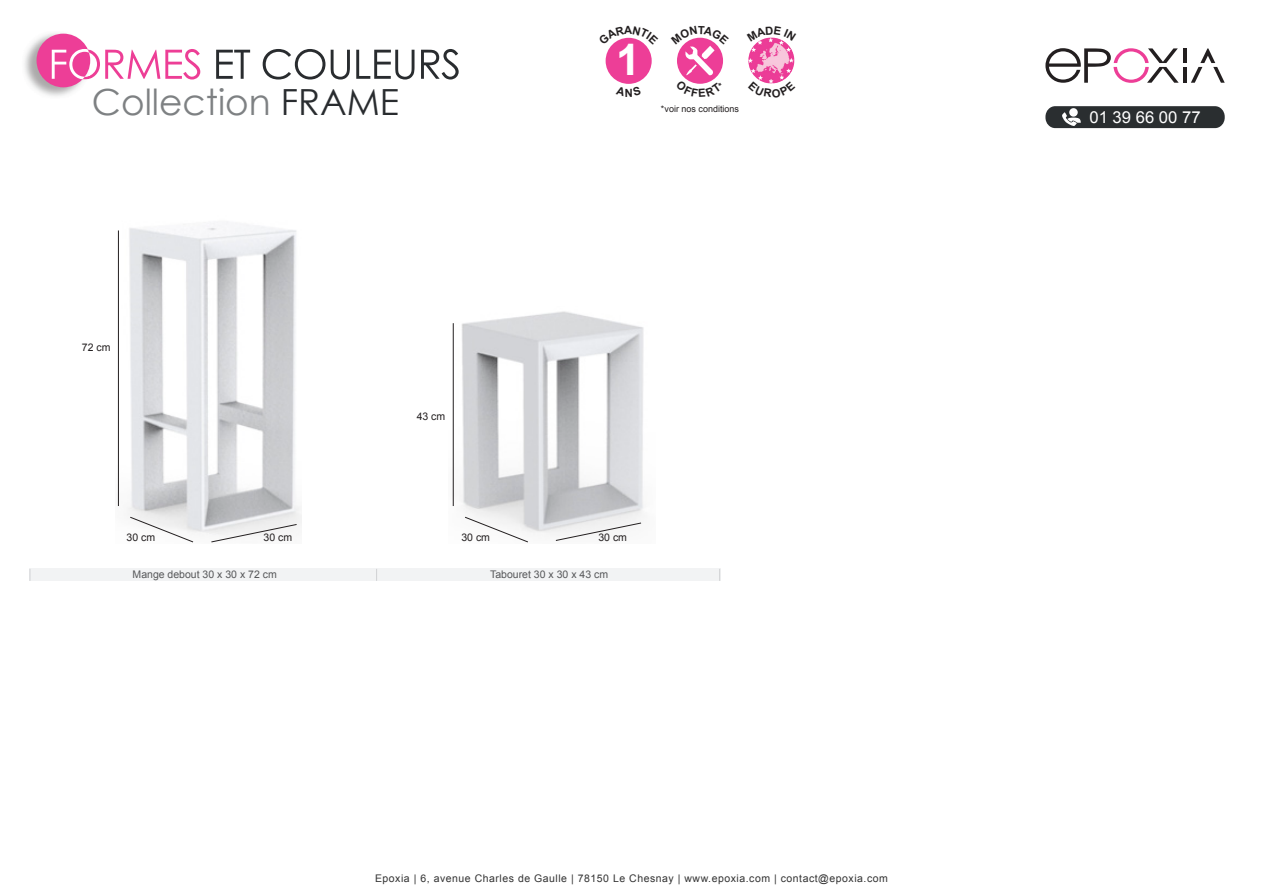
<style>
.page{position:relative;width:1263px;height:893px;background:#fff}
.page>*{position:absolute;margin:0;border:0;box-sizing:border-box;transform-origin:0 0}
.t1{font:700 43.5px "Arial";color:#fff}
.t2{font:36px "Century Gothic";color:#7e8183}
.t3{font:16.5px "Arial";color:#fff}
.t4{font:10.5px "Arial";letter-spacing:.05em;color:#333}
.t5{font:10.5px "Arial";color:#57585a}
.t6{font:10.5px "Arial";color:#231f20}
.t7{font:9px "Arial";color:#231f20}
.s1{color:#292c2f}
</style>
<div class="page">
<img style="left:452px;top:311px;width:192px;height:224px">
<img style="left:117px;top:222px;width:185px;height:312px">
<div style="left:29px;top:569px;width:691px;height:12px;background:#f2f3f4"></div>
<svg style="left:216px;top:50px;width:34px;height:29px"></svg>
<svg style="left:263px;top:49px;width:62px;height:31px"></svg>
<svg style="left:331px;top:50px;width:19px;height:30px"></svg>
<svg style="left:356px;top:50px;width:58px;height:30px"></svg>
<svg style="left:421px;top:49px;width:38px;height:31px"></svg>
<img style="left:24px;top:33px;width:64px;height:63px">
<div style="left:37px;top:34px;width:53px;height:53px;background:#ed3e97;border-radius:50%"></div>
<svg style="left:52px;top:49px;width:148px;height:31px"></svg>
<svg style="left:29px;top:569px;width:1px;height:12px"></svg>
<svg style="left:376px;top:569px;width:1px;height:12px"></svg>
<svg style="left:719px;top:569px;width:1px;height:12px"></svg>
<svg style="left:129px;top:516px;width:65px;height:27px"></svg>
<svg style="left:464px;top:516px;width:65px;height:27px"></svg>
<svg style="left:211px;top:524px;width:86px;height:19px"></svg>
<svg style="left:555px;top:522px;width:87px;height:19px"></svg>
<hr style="left:118px;top:230px;width:1px;height:276px;background:#231f20">
<hr style="left:453px;top:323px;width:1px;height:183px;background:#231f20">
<svg style="left:1191px;top:48px;width:34px;height:35px"></svg>
<hr style="left:1183px;top:67px;width:4px;height:16px;background:#231f20">
<hr style="left:1183px;top:48px;width:4px;height:15px;background:#231f20">
<svg style="left:1045px;top:48px;width:134px;height:35px"></svg>
<img style="left:748px;top:37px;width:46px;height:47px;border-radius:23px">
<div style="left:606px;top:38px;width:46px;height:46px;background:#ed3e97;border-radius:50%"></div>
<div style="left:1045px;top:106px;width:180px;height:22px;background:#2a2e30;border-radius:10px"></div>
<div style="left:1069px;top:108px;width:9px;height:9px;background:#fff;border-radius:50%"></div>
<svg style="left:1062px;top:112px;width:19px;height:14px"></svg>
<svg style="left:677px;top:37px;width:46px;height:47px"></svg>
<svg style="left:750px;top:37px;width:43px;height:15px"></svg>
<svg style="left:750px;top:69px;width:43px;height:15px"></svg>
<svg style="left:612px;top:37px;width:33px;height:8px"></svg>
<h2 class="t2" style="left:92px;top:76px;width:309px">Collection <span class="s1">FRAME</span></h2>
<h1 class="t1" style="left:616px;top:30px;width:26px">1</h1>
<p class="t7" style="left:661px;top:102px;width:80px">*voir nos conditions</p>
<p class="t6" style="left:82px;top:340px;width:30px">72 cm</p>
<p class="t6" style="left:417px;top:409px;width:30px">43 cm</p>
<p class="t6" style="left:127px;top:530px;width:30px">30 cm</p>
<p class="t6" style="left:264px;top:530px;width:30px">30 cm</p>
<p class="t6" style="left:461px;top:530px;width:30px">30 cm</p>
<p class="t6" style="left:598px;top:530px;width:30px">30 cm</p>
<p class="t5" style="left:133px;top:567px;width:146px">Mange debout 30 x 30 x 72 cm</p>
<p class="t5" style="left:490px;top:567px;width:119px">Tabouret 30 x 30 x 43 cm</p>
<p class="t4" style="left:375px;top:871px;width:514px">Epoxia | 6, avenue Charles de Gaulle | 78150 Le Chesnay | www.epoxia.com | contact@epoxia.com</p>
<h3 class="t3" style="left:1089px;top:106px;width:113px">01 39 66 00 77</h3>
</div>
